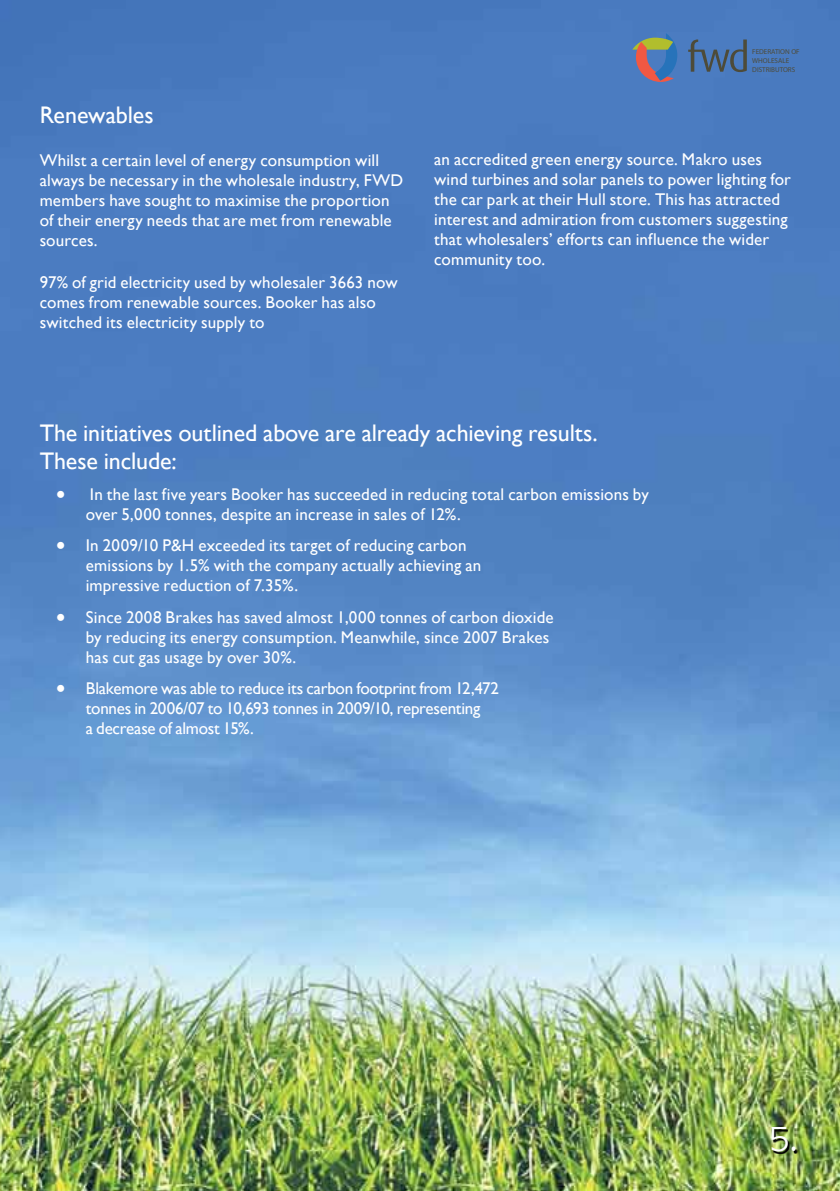
<style>
.page{position:relative;width:840px;height:1191px;background:#fff}
.page>*{position:absolute;margin:0;border:0;box-sizing:border-box;transform-origin:0 0}
.t1{font:32px "Apple Gothic";color:#fff}
.t2{font:24px/28px "Gill Sans";letter-spacing:-.005em;color:#fff}
.t3{font:17px/20px "Gill Sans";letter-spacing:.01em;color:#fff}
.t4{font:17px/20px "Gill Sans";letter-spacing:-.015em;color:#fff}
.t5{font:7.2px/8.6px "Myriad Pro";color:#4d4b39}
.s1{font-size:28px}
</style>
<div class="page">
<img style="left:0;top:0;width:839px;height:1191px">
<svg style="left:687px;top:39px;width:59px;height:33px;background:#4b6d98"></svg>
<svg style="left:632px;top:33px;width:45px;height:49px;background:#747c90"></svg>
<svg style="left:773px;top:1129px;width:24px;height:24px"></svg>
<h2 class="t2" style="left:40px;top:101px;width:115px">Renewables</h2>
<p class="t3" style="left:40px;top:150px;width:365px">Whilst a certain level of energy consumption will always be necessary in the wholesale industry, FWD members have sought to maximise the proportion of their energy needs that are met from renewable sources.</p>
<p class="t3" style="left:40px;top:272px;width:359px">97% of grid electricity used by wholesaler 3663 now comes from renewable sources. Booker has also switched its electricity supply to</p>
<p class="t5" style="left:751px;top:48px;width:49px">FEDERATION OF<br>WHOLESALE<br>DISTRIBUTORS</p>
<p class="t3" style="left:434px;top:149px;width:358px">an accredited green energy source. Makro uses wind turbines and solar panels to power lighting for the car park at their Hull store. This has attracted interest and admiration from customers suggesting that wholesalers’ efforts can influence the wider community too.</p>
<h2 class="t2" style="left:40px;top:418px;width:559px">The initiatives outlined above are already achieving results.<br>These include:</h2>
<p class="t3" style="left:86px;top:484px;width:564px;text-indent:-30px"><span class="s1">•</span> In the last five years Booker has succeeded in reducing total carbon emissions by over 5,000 tonnes, despite an increase in sales of 12%.</p>
<p class="t3" style="left:86px;top:535px;width:397px;text-indent:-30px"><span class="s1">•</span> In 2009/10 P&amp;H exceeded its target of reducing carbon emissions by 1.5% with the company actually achieving an impressive reduction of 7.35%.</p>
<p class="t3" style="left:86px;top:606px;width:469px;text-indent:-30px"><span class="s1">•</span> Since 2008 Brakes has saved almost 1,000 tonnes of carbon dioxide by reducing its energy consumption. Meanwhile, since 2007 Brakes has cut gas usage by over 30%.</p>
<p class="t4" style="left:86px;top:678px;width:414px;text-indent:-30px"><span class="s1">•</span> Blakemore was able to reduce its carbon footprint from 12,472 tonnes in 2006/07 to 10,693 tonnes in 2009/10, representing<br>a decrease of almost 15%.</p>
<h1 class="t1" style="left:768px;top:1121px;width:33px">5.</h1>
</div>
